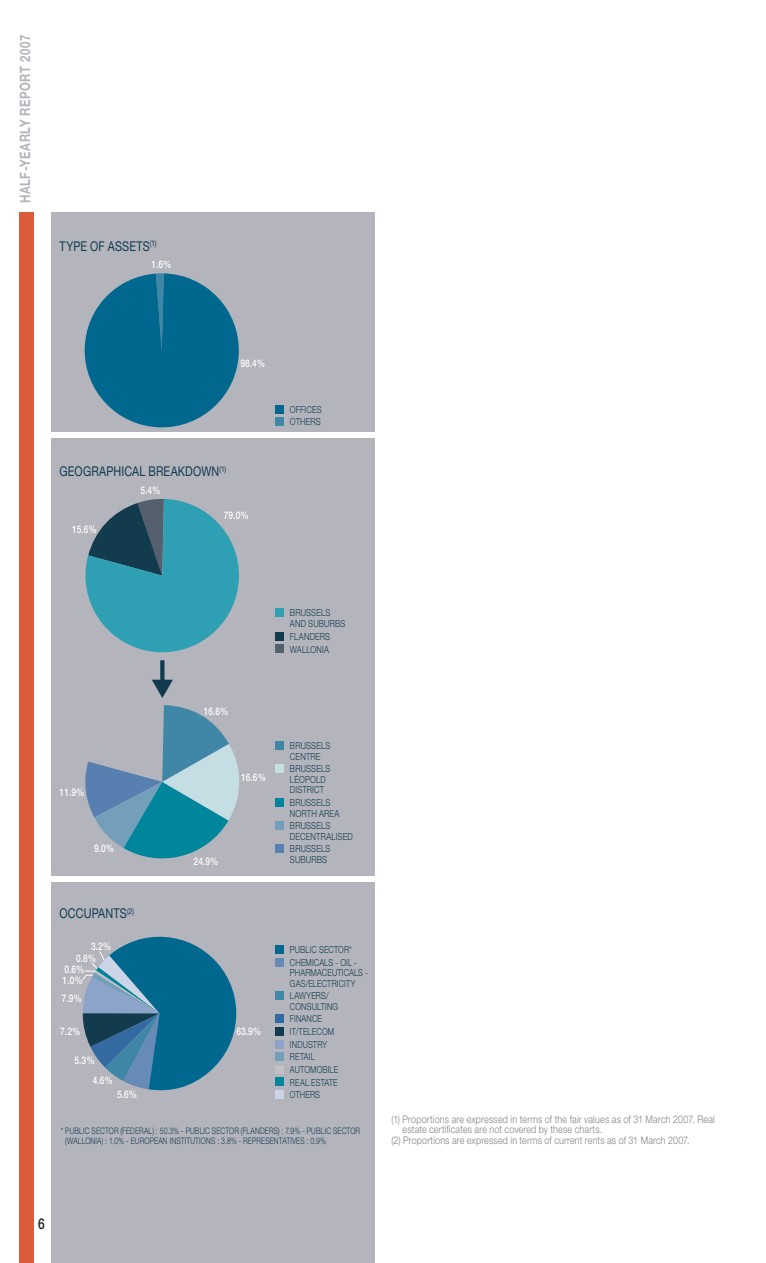
<style>
.page{position:relative;width:766px;height:1263px;background:#fff}
.page>*{position:absolute;margin:0;border:0;box-sizing:border-box;transform-origin:0 0}
.t1{font:700 14.25px "Helvetica Neue LT Std";letter-spacing:.05em;color:#b3b4bc;scale:.8 1}
.t2{font:13.5px "Helvetica Neue LT Std";letter-spacing:.015em;color:#123b4e;scale:.8 1}
.t3{font:300 10.5px "Helvetica Neue LT Std";letter-spacing:.02em;color:#808285;scale:.85 1}
.t4{font:500 10.5px/11.9px "Helvetica Neue LT Std";letter-spacing:.005em;color:#fff;scale:.8 1}
.t5{font:300 9.75px/10.5px "Helvetica Neue LT Std";letter-spacing:.02em;color:#123b4e;scale:.8 1}
.t6{font:300 9.75px/10.5px "Helvetica Neue LT Std";letter-spacing:.02em;color:#123b4e;scale:.78 1}
.t7{font:300 9px/9.8px "Helvetica Neue LT Std";letter-spacing:.025em;color:#123b4e;scale:.76 1}
.t8{font:8.1px "Helvetica Neue LT Std";color:#123b4e;scale:.8 1}
</style>
<div class="page">
<div style="left:20px;top:213px;width:14px;height:1050px;background:#da5c3a"></div>
<div style="left:51px;top:213px;width:323px;height:1050px;background:#b3b4bc"></div>
<div style="left:47px;top:432px;width:331px;height:6px;background:#fff"></div>
<div style="left:47px;top:876px;width:331px;height:5px;background:#fff"></div>
<div style="left:275px;top:405px;width:9px;height:8px;background:#00688e"></div>
<div style="left:275px;top:417px;width:9px;height:9px;background:#3f86a7"></div>
<div style="left:275px;top:741px;width:9px;height:9px;background:#3f86a7"></div>
<div style="left:275px;top:764px;width:9px;height:9px;background:#c4dee4"></div>
<div style="left:275px;top:798px;width:9px;height:9px;background:#00869c"></div>
<div style="left:275px;top:821px;width:9px;height:9px;background:#739fba"></div>
<div style="left:275px;top:844px;width:9px;height:9px;background:#577faf"></div>
<div style="left:275px;top:945px;width:9px;height:9px;background:#00688e"></div>
<div style="left:275px;top:958px;width:9px;height:8px;background:#688ab7"></div>
<div style="left:275px;top:991px;width:9px;height:9px;background:#3f86a7"></div>
<div style="left:275px;top:1014px;width:9px;height:9px;background:#326aa1"></div>
<div style="left:275px;top:1027px;width:9px;height:9px;background:#123b4e"></div>
<div style="left:275px;top:1040px;width:9px;height:8px;background:#8ca4c9"></div>
<div style="left:275px;top:1052px;width:9px;height:9px;background:#739fba"></div>
<div style="left:275px;top:1065px;width:9px;height:8px;background:#c2c1c6"></div>
<div style="left:275px;top:1077px;width:9px;height:9px;background:#00869c"></div>
<div style="left:275px;top:1090px;width:9px;height:9px;background:#cbd5e7"></div>
<svg style="left:85px;top:273px;width:154px;height:154px"></svg>
<svg style="left:85px;top:705px;width:154px;height:154px"></svg>
<svg style="left:85px;top:499px;width:154px;height:154px"></svg>
<svg style="left:160px;top:660px;width:4px;height:20px"></svg>
<svg style="left:152px;top:680px;width:21px;height:18px"></svg>
<svg style="left:82px;top:937px;width:155px;height:154px"></svg>
<div style="left:275px;top:608px;width:9px;height:9px;background:#2fa0b3"></div>
<div style="left:275px;top:632px;width:9px;height:8px;background:#123b4e"></div>
<div style="left:275px;top:644px;width:9px;height:9px;background:#55606f"></div>
<h1 class="t1" style="left:16px;top:203px;width:213px;rotate:-90deg">half-yearly report 2007</h1>
<p class="t2" style="left:60px;top:238px;width:123px">TYPE OF ASSETS<sup>(1)</sup></p>
<p class="t4" style="left:151px;top:258px;width:27px">1.6%</p>
<p class="t4" style="left:240px;top:357px;width:33px">98.4%</p>
<p class="t2" style="left:60px;top:463px;width:210px">GEOGRAPHICAL BREAKDOWN<sup>(1)</sup></p>
<p class="t4" style="left:140px;top:484px;width:27px">5.4%</p>
<p class="t4" style="left:72px;top:523px;width:33px">15.6%</p>
<p class="t4" style="left:224px;top:509px;width:33px">79.0%</p>
<p class="t5" style="left:290px;top:403px;width:40px;line-height:12.6px">OFFICES<br>OTHERS</p>
<p class="t4" style="left:60px;top:786px;width:33px">11.9%</p>
<p class="t4" style="left:94px;top:842px;width:27px">9.0%</p>
<p class="t2" style="left:60px;top:905px;width:50px">OCCUPANTS</p>
<p class="t8" style="left:127px;top:906px;width:10px">(2)</p>
<p class="t4" style="left:76px;top:940px;width:45px;text-indent:15px">3.2%<br>0.8%</p>
<p class="t4" style="left:64px;top:963px;width:27px">0.6%</p>
<p class="t4" style="left:63px;top:974px;width:27px">1.0%</p>
<p class="t4" style="left:62px;top:992px;width:27px">7.9%</p>
<p class="t4" style="left:60px;top:1025px;width:27px">7.2%</p>
<p class="t4" style="left:75px;top:1054px;width:27px">5.3%</p>
<p class="t4" style="left:93px;top:1074px;width:27px">4.6%</p>
<p class="t4" style="left:117px;top:1088px;width:27px">5.6%</p>
<p class="t4" style="left:204px;top:705px;width:33px">16.6%</p>
<p class="t4" style="left:241px;top:772px;width:33px">16.6%</p>
<p class="t4" style="left:193px;top:855px;width:33px">24.9%</p>
<p class="t5" style="left:290px;top:607px;width:14px">BRUSS</p>
<p class="t5" style="left:316px;top:607px;width:13px">ELS</p>
<p class="t5" style="left:290px;top:618px;width:31px">AND SUBURBS</p>
<p class="t5" style="left:284px;top:631px;width:53px">FLAN DERS</p>
<p class="t5" style="left:290px;top:644px;width:50px">WALLON IA</p>
<p class="t5" style="left:290px;top:740px;width:52px">BRUSSELS<br>CENTRE</p>
<p class="t5" style="left:290px;top:763px;width:52px">BRUSSELS<br>LÉOPOLD<br>DISTRICT</p>
<p class="t5" style="left:290px;top:797px;width:63px">BRUSSELS<br>NORTH AR EA</p>
<p class="t5" style="left:290px;top:820px;width:80px">BRUSSELS<br>DECENTRALISED</p>
<p class="t5" style="left:290px;top:843px;width:52px">BRUSSELS<br>SUBURBS</p>
<p class="t4" style="left:236px;top:1025px;width:33px">63.9%</p>
<p class="t6" style="left:284px;top:943px;width:95px;line-height:12.6px;text-align:center">PUBLIC SECTOR*<br>CHEMICALS - OIL -</p>
<p class="t6" style="left:290px;top:967px;width:101px">PHAR MAC EUTICALS -<br>GAS/ELECTR IC ITY</p>
<p class="t6" style="left:290px;top:990px;width:51px">LAWYERS/<br>CONSUL</p>
<p class="t6" style="left:321px;top:1001px;width:16px">TING</p>
<p class="t6" style="left:290px;top:1013px;width:43px">FINANCE</p>
<p class="t6" style="left:290px;top:1026px;width:50px">IT/TELECOM</p>
<p class="t6" style="left:284px;top:1039px;width:57px">I NDUSTRY</p>
<p class="t6" style="left:284px;top:1051px;width:38px">R ETAIL</p>
<p class="t6" style="left:290px;top:1064px;width:63px">AUTOMOBILE</p>
<p class="t6" style="left:290px;top:1076px;width:63px">R EAL ESTATE</p>
<p class="t6" style="left:290px;top:1089px;width:33px">OTHERS</p>
<p class="t7" style="left:61px;top:1126px;width:12px">* PUBL</p>
<p class="t7" style="left:83px;top:1126px;width:142px">IC SECTOR (FEDERAL) : 50.3% - PUBL</p>
<p class="t7" style="left:203px;top:1126px;width:143px">IC SECTOR (FLAN DERS) : 7.9% - PUBL</p>
<p class="t7" style="left:65px;top:1126px;width:386px;text-indent:259px">IC SECTOR (WALLON IA) : 1.0% - EUROPEAN INSTITUTIONS : 3.8% - REPR ESENTATIVES : 0.9%</p>
<p class="t3" style="left:391px;top:1113px;width:382px">(1) PROPORTIONS ARE EXPRESSED IN TERMS OF THE FAIR VALUES AS OF 31 M ARCH 2007. REAL</p>
<p class="t3" style="left:402px;top:1123px;width:236px">ESTATE CERTIFICATES ARE NOT COVERED BY THESE CHARTS.</p>
<p class="t3" style="left:391px;top:1134px;width:352px">(2) PROPORTIONS ARE EXPRESSED IN TERMS OF CURRENT RENTS AS OF 31 M ARCH 2007.</p>
</div>
